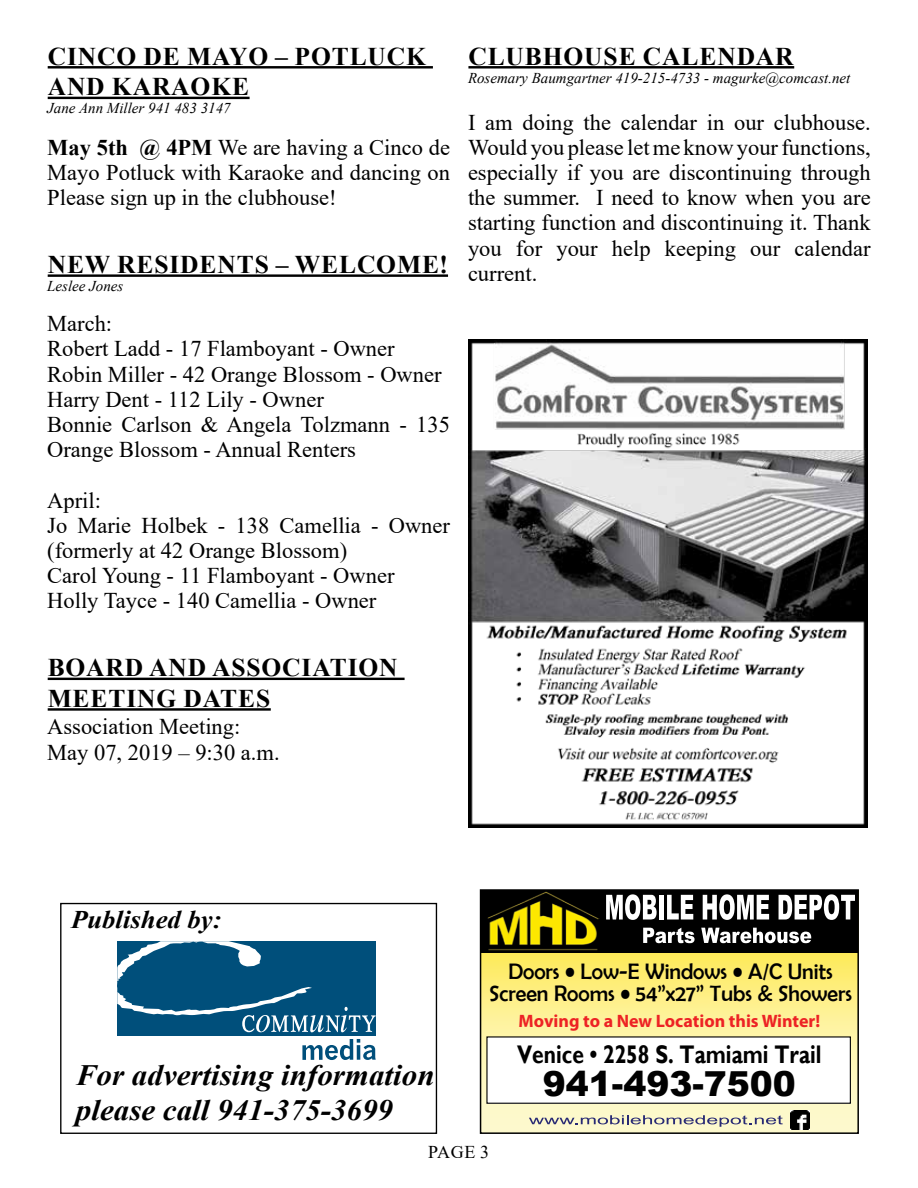
<style>
.page{position:relative;width:918px;height:1188px;background:#fff}
.page>*{position:absolute;margin:0;border:0;box-sizing:border-box;transform-origin:0 0}
.t1{font:900 34.5px "Arial";color:#010101}
.t2{font:italic 700 29.55px/35.4px "Times New Roman";color:#000;scale:1.05 1}
.t3{font:700 25.5px/30.6px "Times New Roman";letter-spacing:.035em;color:#000}
.t4{font:700 25.5px "Gill Sans";color:#010101;scale:.83 1}
.t5{font:italic 700 25.35px "Times New Roman";color:#000;scale:1.05 1}
.t6{font:22.5px/25.2px "Times New Roman";color:#000}
.t7{font:22.5px/22.5px "Berlin Sans FB";color:#000;text-align:center}
.t8{font:700 18px "Myriad Pro";color:#ed2224}
.t9{font:18px "Times New Roman";color:#000}
.t10{font:italic 15px "Times New Roman";color:#000}
.s1{font-weight:700}
</style>
<div class="page">
<svg style="left:483px;top:952px;width:373px;height:179px;background:#fbef90"></svg>
<div style="left:487px;top:1037px;width:363px;height:66px;background:#fff"></div>
<div style="left:486px;top:1036px;width:365px;height:68px;border:1px solid #000"></div>
<svg style="left:529px;top:1115px;width:254px;height:12px;background:#cbc8b7"></svg>
<img style="left:791px;top:1111px;width:18px;height:18px">
<div style="left:481px;top:890px;width:377px;height:62px;background:#000"></div>
<svg style="left:606px;top:894px;width:51px;height:26px"></svg>
<div style="left:659px;top:895px;width:5px;height:25px;background:#fff"></div>
<svg style="left:667px;top:895px;width:26px;height:25px"></svg>
<svg style="left:703px;top:894px;width:66px;height:26px"></svg>
<svg style="left:643px;top:928px;width:52px;height:15px"></svg>
<svg style="left:701px;top:928px;width:110px;height:15px"></svg>
<img style="left:486px;top:892px;width:113px;height:74px">
<svg style="left:779px;top:894px;width:76px;height:26px"></svg>
<div style="left:480px;top:889px;width:379px;height:245px;border:2px solid #000"></div>
<img style="left:468px;top:339px;width:399px;height:488px">
<div style="left:117px;top:941px;width:259px;height:95px;background:#004f7b"></div>
<svg style="left:302px;top:1039px;width:74px;height:21px"></svg>
<svg style="left:117px;top:941px;width:259px;height:91px"></svg>
<div style="left:60px;top:903px;width:377px;height:231px;border:1px solid #000"></div>
<hr style="left:48px;top:66px;width:385px;height:3px;background:#000">
<hr style="left:48px;top:97px;width:202px;height:2px;background:#000">
<hr style="left:48px;top:274px;width:400px;height:3px;background:#000">
<hr style="left:48px;top:678px;width:357px;height:2px;background:#000">
<hr style="left:48px;top:708px;width:223px;height:3px;background:#000">
<hr style="left:468px;top:66px;width:326px;height:3px;background:#000">
<p class="t3" style="left:48px;top:40px;width:380px">CINCO DE MAYO – POTLUCK<br>AND KARAOKE</p>
<p class="t10" style="left:47px;top:98px;width:185px">Jane Ann Miller 941 483 3147</p>
<p class="t6" style="left:47px;top:134px;width:404px;text-align:justify"><span class="s1">May 5th @ 4PM</span> We are having a Cinco de Mayo Potluck with Karaoke and dancing on Please sign up in the clubhouse!</p>
<p class="t3" style="left:48px;top:248px;width:402px">NEW RESIDENTS – WELCOME!</p>
<p class="t10" style="left:47px;top:276px;width:78px">Leslee Jones</p>
<p class="t6" style="left:47px;top:310px;width:404px">March:<br>Robert Ladd - 17 Flamboyant - Owner<br>Robin Miller - 42 Orange Blossom - Owner<br>Harry Dent - 112 Lily - Owner<br>Bonnie Carlson &amp; Angela Tolzmann - 135<br>Orange Blossom - Annual Renters</p>
<p class="t6" style="left:47px;top:487px;width:404px">April:<br>Jo Marie Holbek - 138 Camellia - Owner (formerly at 42 Orange Blossom)<br>Carol Young - 11 Flamboyant - Owner<br>Holly Tayce - 140 Camellia - Owner</p>
<p class="t3" style="left:468px;top:40px;width:327px">CLUBHOUSE CALENDAR</p>
<p class="t10" style="left:468px;top:67px;width:384px">Rosemary Baumgartner 419-215-4733 - magurke@comcast.net</p>
<p class="t6" style="left:468px;top:109px;width:404px;text-align:justify">I am doing the calendar in our clubhouse.<br>Would you please let me know your functions, especially if you are discontinuing through the summer. I need to know when you are starting function and discontinuing it. Thank you for your help keeping our calendar current.</p>
<p class="t3" style="left:48px;top:651px;width:351px">BOARD AND ASSOCIATION<br>MEETING DATES</p>
<p class="t6" style="left:47px;top:714px;width:234px">Association Meeting:<br>May 07, 2019 – 9:30 a.m.</p>
<p class="t5" style="left:71px;top:902px;width:145px">Published by:</p>
<h2 class="t2" style="left:76px;top:1056px;width:343px">For advertising information please call 941-375-3699</h2>
<p class="t7" style="left:489px;top:960px;width:364px">Doors • Low-E Windows • A/C Units<br>Screen Rooms • 54”x27” Tubs &amp; Showers</p>
<p class="t8" style="left:519px;top:1009px;width:303px">Moving to a New Location this Winter!</p>
<p class="t4" style="left:517px;top:1040px;width:368px">Venice • 2258 S. Tamiami Trail</p>
<h1 class="t1" style="left:543px;top:1059px;width:254px">941-493-7500</h1>
<p class="t9" style="left:428px;top:1139px;width:63px">PAGE 3</p>
</div>
